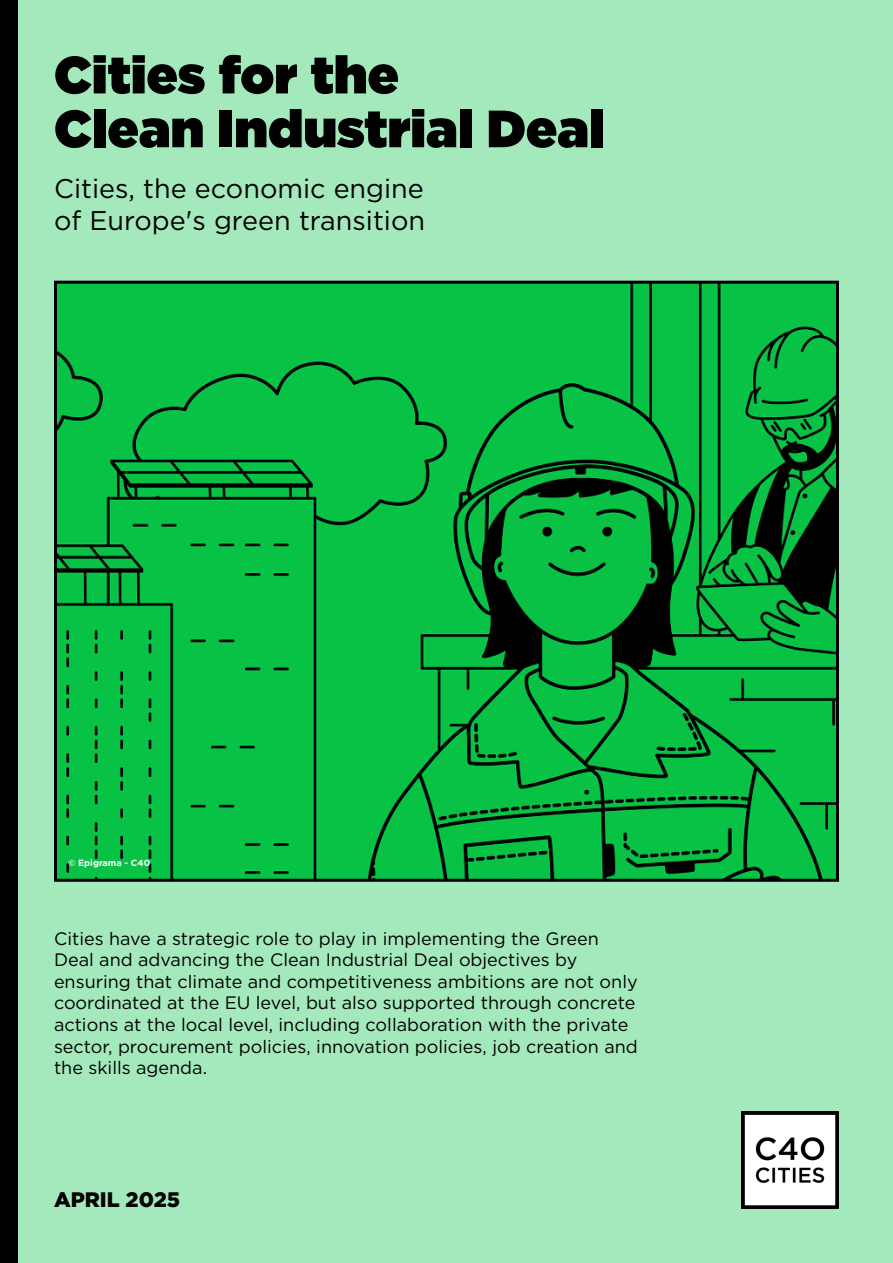
<style>
.page{position:relative;width:893px;height:1263px;background:#a4e9bc}
.page>*{position:absolute;margin:0;border:0;box-sizing:border-box;transform-origin:0 0}
.t1{font:900 52.35px/53.8px "Gotham";color:#000}
.t2{font:27px/32.4px "Gotham";color:#000}
.t3{font:900 21px "Gotham";color:#000}
.t4{font:18px/21.6px "Gotham";color:#000}
.t5{font:700 9px "Gotham";color:#fff}
</style>
<div class="page">
<img style="left:58px;top:285px;width:777px;height:593px">
<div style="left:54px;top:281px;width:785px;height:601px;border:3px solid #000"></div>
<img style="left:741px;top:1111px;width:98px;height:98px">
<div style="left:0;top:0;width:17px;height:1263px;background:#000"></div>
<div style="left:0;top:0;width:18px;height:1263px;border:2px solid #000"></div>
<h1 class="t1" style="left:54px;top:47px;width:552px">Cities for the<br>Clean Industrial Deal</h1>
<h2 class="t2" style="left:54px;top:172px;width:373px">Cities, the economic engine of Europe's green transition</h2>
<p class="t5" style="left:68px;top:857px;width:84px">© Epigrama - C40</p>
<p class="t4" style="left:54px;top:927px;width:585px">Cities have a strategic role to play in implementing the Green Deal and advancing the Clean Industrial Deal objectives by ensuring that climate and competitiveness ambitions are not only coordinated at the EU level, but also supported through concrete actions at the local level, including collaboration with the private sector, procurement policies, innovation policies, job creation and the skills agenda.</p>
<p class="t3" style="left:54px;top:1185px;width:128px">APRIL 2025</p>
</div>
